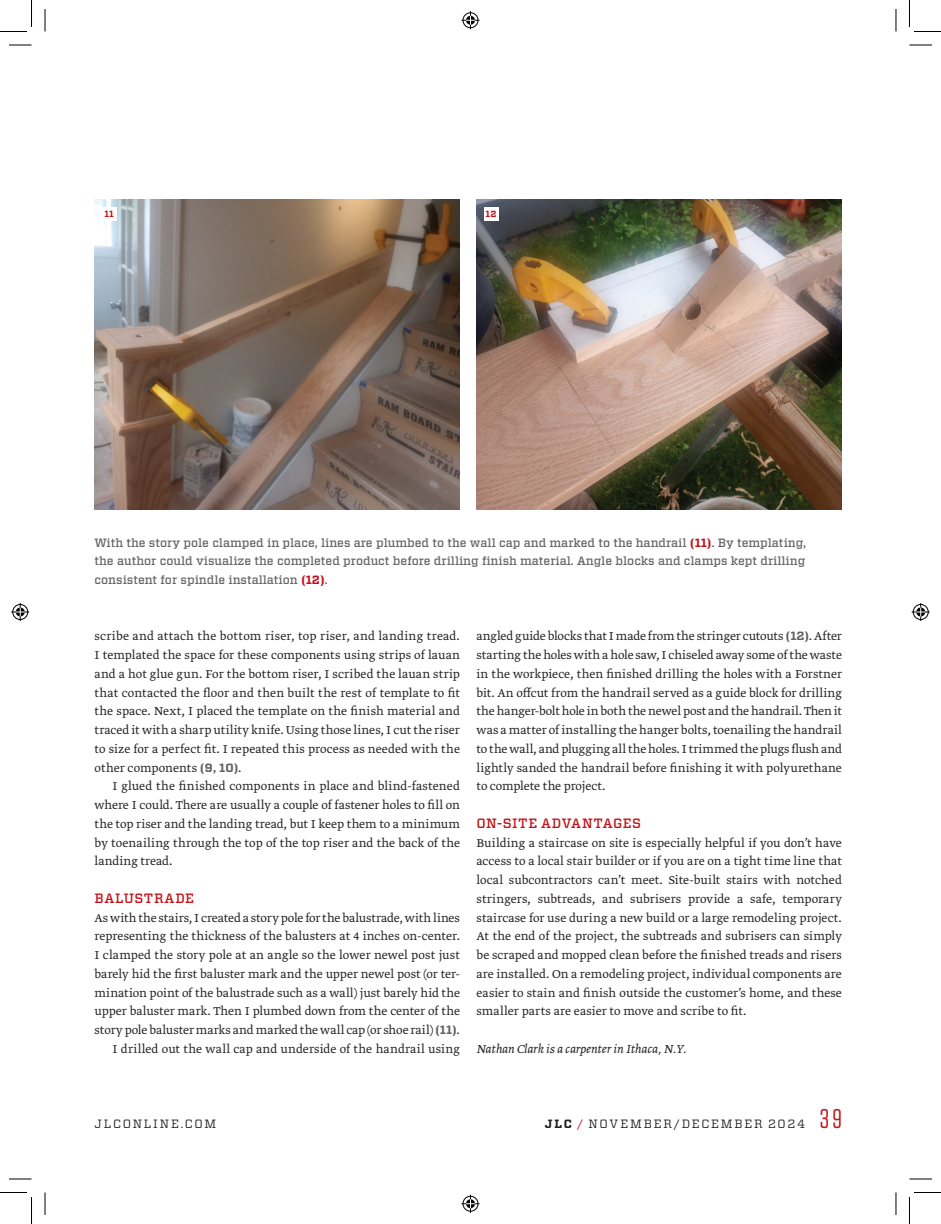
<style>
.page{position:relative;width:941px;height:1224px;background:#fff}
.page>*{position:absolute;margin:0;border:0;box-sizing:border-box;transform-origin:0 0}
.t1{font:27px "Tungsten";color:#c4121a}
.t2{font:300 13.5px/18.8px "Greta Text Std";letter-spacing:.005em;color:#231f20;text-align:justify}
.t3{font:italic 300 13.5px "Greta Text Std";letter-spacing:-.005em;color:#231f20}
.t4{font:500 13.5px "Vitesse";letter-spacing:.04em;color:#c4121a}
.t5{font:500 12px/18.8px "Vitesse";color:#636366;text-align:justify}
.t6{font:12px "Vitesse";letter-spacing:.145em;color:#231f20}
.t7{font:700 9px "Vitesse";color:#c4121a}
.s1{font-weight:700;color:#c4121a}
.s2{font-family:"Vitesse";font-weight:700;font-size:12px;color:#636366}
.s3{font-weight:700}
.s4{color:#c4121a}
</style>
<div class="page">
<img style="left:95px;top:199px;width:365px;height:310px">
<div style="left:102px;top:207px;width:14px;height:14px;background:#fff"></div>
<img style="left:476px;top:199px;width:366px;height:310px">
<div style="left:484px;top:207px;width:14px;height:14px;background:#fff"></div>
<svg style="left:9px;top:45px;width:23px;height:1px"></svg>
<svg style="left:909px;top:45px;width:23px;height:1px"></svg>
<svg style="left:9px;top:1179px;width:23px;height:1px"></svg>
<svg style="left:909px;top:1179px;width:23px;height:1px"></svg>
<svg style="left:45px;top:9px;width:1px;height:23px"></svg>
<svg style="left:45px;top:1192px;width:1px;height:23px"></svg>
<svg style="left:895px;top:9px;width:1px;height:23px"></svg>
<svg style="left:895px;top:1192px;width:1px;height:23px"></svg>
<svg style="left:0;top:0;width:32px;height:32px"></svg>
<svg style="left:0;top:1192px;width:32px;height:32px"></svg>
<svg style="left:909px;top:0;width:31px;height:32px"></svg>
<svg style="left:909px;top:1192px;width:31px;height:32px"></svg>
<svg style="left:461px;top:11px;width:18px;height:18px"></svg>
<svg style="left:461px;top:1195px;width:18px;height:18px"></svg>
<svg style="left:11px;top:603px;width:18px;height:18px"></svg>
<svg style="left:911px;top:603px;width:18px;height:18px"></svg>
<p class="t7" style="left:104px;top:208px;width:11px">11</p>
<p class="t7" style="left:485px;top:208px;width:12px">12</p>
<p class="t5" style="left:95px;top:533px;width:713px">With the story pole clamped in place, lines are plumbed to the wall cap and marked to the handrail <span class="s1">(11)</span>. By templating, the author could visualize the completed product before drilling finish material. Angle blocks and clamps kept drilling consistent for spindle installation <span class="s1">(12)</span>.</p>
<p class="t2" style="left:95px;top:628px;width:367px">scribe and attach the bottom riser, top riser, and landing tread.<br>I templated the space for these components using strips of lauan and a hot glue gun. For the bottom riser, I scribed the lauan strip that contacted the floor and then built the rest of template to fit the space. Next, I placed the template on the finish material and traced it with a sharp utility knife. Using those lines, I cut the riser to size for a perfect fit. I repeated this process as needed with the other components <span class="s2">(9, 10)</span>.</p>
<p class="t2" style="left:95px;top:778px;width:367px;text-indent:18px">I glued the finished components in place and blind-fastened where I could. There are usually a couple of fastener holes to fill on the top riser and the landing tread, but I keep them to a minimum by toenailing through the top of the top riser and the back of the landing tread.</p>
<p class="t4" style="left:95px;top:889px;width:101px">BALUSTRADE</p>
<p class="t2" style="left:95px;top:909px;width:367px;text-align:right">As with the stairs, I created a story pole for the balustrade, with lines representing the thickness of the balusters at 4 inches on-center.<br>I clamped the story pole at an angle so the lower newel post just barely hid the first baluster mark and the upper newel post (or ter&shy;mination point of the balustrade such as a wall) just barely hid the upper baluster mark. Then I plumbed down from the center of the story pole baluster marks and marked the wall cap (or shoe rail) <span class="s2">(11)</span>.<br>I drilled out the wall cap and underside of the handrail using</p>
<p class="t2" style="left:476px;top:628px;width:367px">angled guide blocks that I made from the stringer cutouts <span class="s2">(12)</span>. After starting the holes with a hole saw, I chiseled away some of the waste in the workpiece, then finished drilling the holes with a Forstner bit. An offcut from the handrail served as a guide block for drilling the hanger-bolt hole in both the newel post and the handrail. Then it was a matter of installing the hanger bolts, toenailing the handrail to the wall, and plugging all the holes. I trimmed the plugs flush and lightly sanded the handrail before finishing it with polyurethane to complete the project.</p>
<p class="t4" style="left:476px;top:814px;width:166px">ON-SITE ADVANTAGES</p>
<p class="t2" style="left:476px;top:834px;width:367px">Building a staircase on site is especially helpful if you don’t have access to a local stair builder or if you are on a tight time line that local subcontractors can’t meet. Site-built stairs with notched stringers, subtreads, and subrisers provide a safe, temporary staircase for use during a new build or a large remodeling project.<br>At the end of the project, the subtreads and subrisers can simply be scraped and mopped clean before the finished treads and risers are installed. On a remodeling project, individual components are easier to stain and finish outside the customer’s home, and these smaller parts are easier to move and scribe to fit.</p>
<p class="t3" style="left:476px;top:1041px;width:211px">Nathan Clark is a carpenter in Ithaca, N.Y.</p>
<p class="t6" style="left:95px;top:1116px;width:123px">JLCONLINE.COM</p>
<p class="t6" style="left:545px;top:1116px;width:261px"><span class="s3">JLC</span> <span class="s4">/</span> NOVEMBER/DECEMBER 2024</p>
<h1 class="t1" style="left:819px;top:1105px;width:24px">39</h1>
</div>
